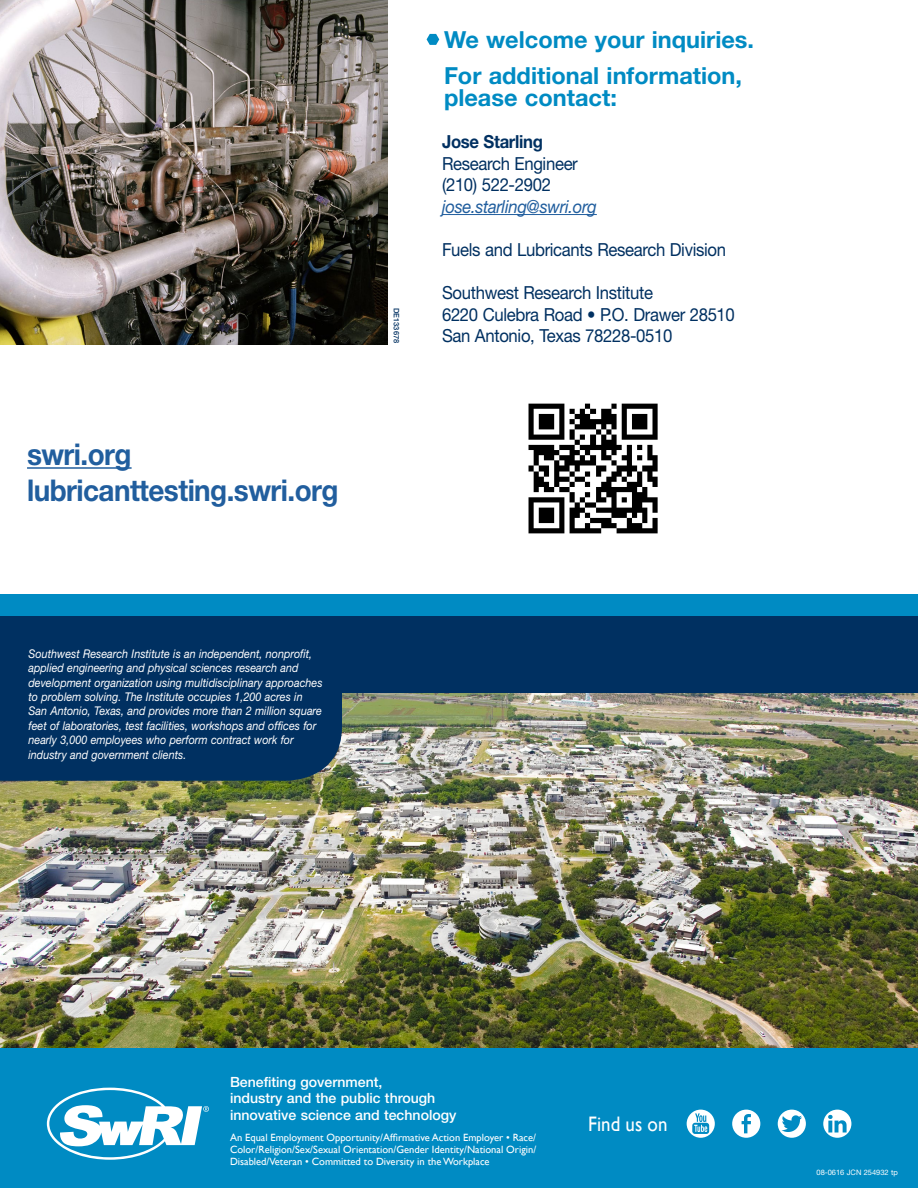
<style>
.page{position:relative;width:918px;height:1188px;background:#fff}
.page>*{position:absolute;margin:0;border:0;box-sizing:border-box;transform-origin:0 0}
.t1{font:700 30px/36px "Helvetica Neue LT Std";letter-spacing:-.02em;color:#215e9e;scale:.93 1}
.t2{font:700 23.55px/35.2px "Helvetica Neue LT Std";color:#008bc3}
.t3{font:21px "Gill Sans";color:#fff;scale:.9 1}
.t4{font:18px/21.6px "Helvetica Neue LT Std";letter-spacing:-.02em;color:#003061;scale:.93 1}
.t5{font:italic 18px "Helvetica Neue LT Std";letter-spacing:-.02em;color:#215e9e;scale:.93 1}
.t6{font:700 18px "Helvetica Neue LT Std";letter-spacing:-.02em;color:#003061;scale:.93 1}
.t7{font:500 14.1px/16.5px "Helvetica Neue LT Std";color:#fff}
.t8{font:italic 12px/14.4px "Helvetica Neue LT Std";color:#fff;scale:.9 1}
.t9{font:10.5px/12px "Gill Sans";color:#fff;text-align:justify}
.t10{font:7.5px "Helvetica Neue LT Std";color:#fff}
.t11{font:500 7.5px "Helvetica Neue LT Std";color:#003061}
</style>
<div class="page">
<img style="left:0;top:0;width:387px;height:345px">
<hr style="left:27px;top:467px;width:105px;height:2px;background:#215e9e">
<svg style="left:427px;top:34px;width:12px;height:11px"></svg>
<hr style="left:442px;top:214px;width:155px;height:1px;background:#215e9e">
<img style="left:528px;top:403px;width:130px;height:131px">
<div style="left:0;top:594px;width:918px;height:594px;background:#008bc3"></div>
<img style="left:0;top:693px;width:918px;height:355px">
<div style="left:0;top:617px;width:918px;height:76px;background:#003061"></div>
<div style="left:0;top:693px;width:342px;height:88px;background:#003061"></div>
<svg style="left:47px;top:1088px;width:162px;height:72px"></svg>
<svg style="left:732px;top:1110px;width:28px;height:28px"></svg>
<svg style="left:778px;top:1110px;width:28px;height:28px"></svg>
<svg style="left:823px;top:1110px;width:28px;height:28px"></svg>
<svg style="left:687px;top:1110px;width:28px;height:28px"></svg>
<h1 class="t1" style="left:27px;top:436px;width:336px">swri.org lubricanttesting.swri.org</h1>
<p class="t8" style="left:29px;top:646px;width:328px">Southwest Research Institute is an independent, nonprofit, applied engineering and physical sciences research and development organization using multidisciplinary approaches to problem solving. The Institute occupies 1,200 acres in San Antonio, Texas, and provides more than 2 million square feet of laboratories, test facilities, workshops and offices for nearly 3,000 employees who perform contract work for industry and government clients.</p>
<p class="t11" style="left:401px;top:308px;width:37px;rotate:90deg">DE133678</p>
<h2 class="t2" style="left:444px;top:22px;width:312px">We welcome your inquiries.<br>For additional information,</h2>
<h2 class="t2" style="left:444px;top:80px;width:174px">please contact:</h2>
<h3 class="t6" style="left:442px;top:130px;width:110px">Jose Starling</h3>
<h3 class="t4" style="left:442px;top:152px;width:148px">Research Engineer (210) 522-2902</h3>
<h3 class="t5" style="left:442px;top:196px;width:168px">jose.starling@swri.org</h3>
<h3 class="t4" style="left:442px;top:238px;width:307px">Fuels and Lubricants Research Division</h3>
<h3 class="t4" style="left:442px;top:282px;width:316px">Southwest Research Institute<br>6220 Culebra Road • P.O. Drawer 28510<br>San Antonio, Texas 78228-0510</h3>
<p class="t7" style="left:230px;top:1073px;width:228px">Benefiting government,<br>industry and the public through innovative science and technology</p>
<p class="t9" style="left:230px;top:1131px;width:308px">An Equal Employment Opportunity/Affirmative Action Employer • Race/ Color/Religion/Sex/Sexual Orientation/Gender Identity/National Origin/ Disabled/Veteran • Committed to Diversity in the Workplace</p>
<h3 class="t3" style="left:588px;top:1112px;width:89px">Find us on</h3>
<p class="t10" style="left:817px;top:1168px;width:83px">08-0616 JCN 254932 tp</p>
</div>
